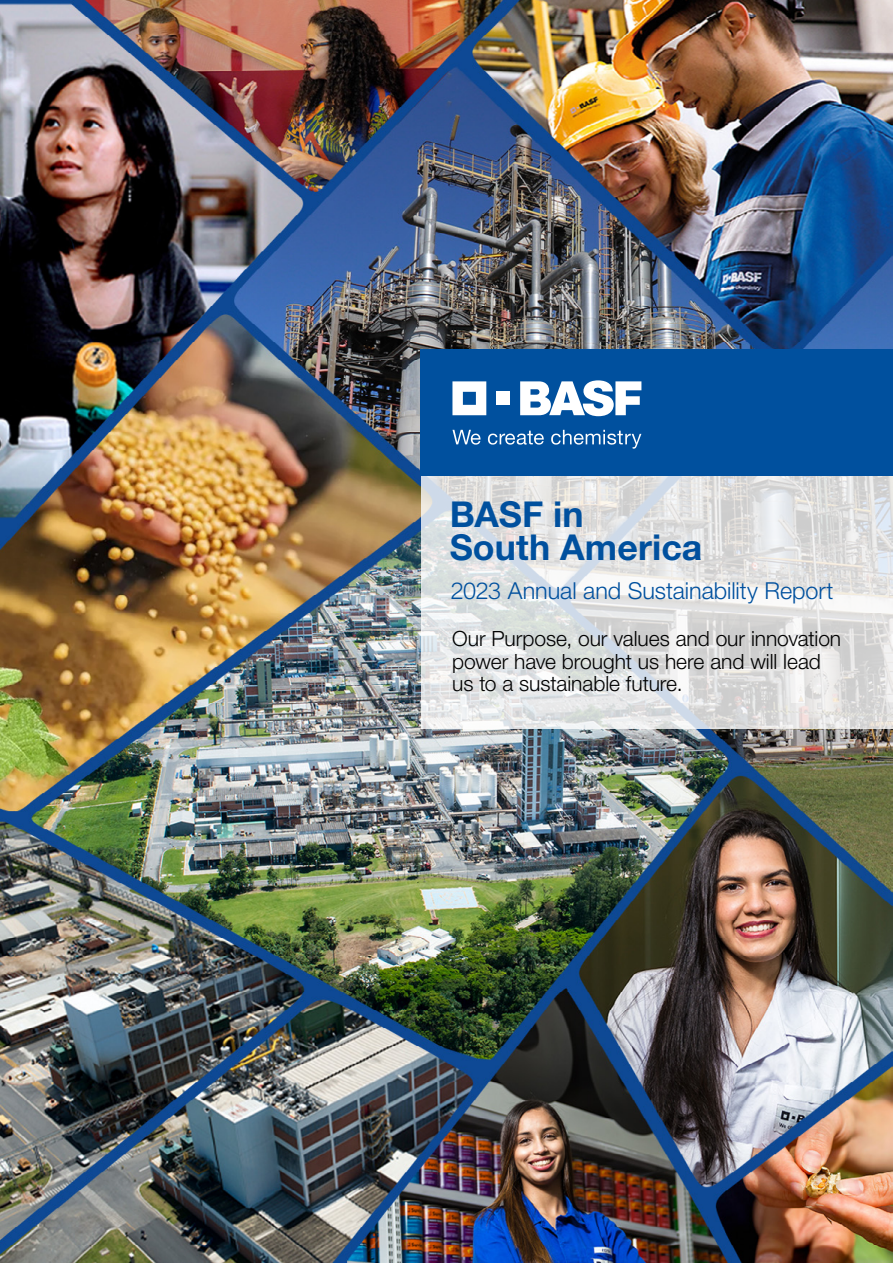
<style>
.page{position:relative;width:893px;height:1263px;background:#fff}
.page>*{position:absolute;margin:0;border:0;box-sizing:border-box;transform-origin:0 0}
.t1{font:700 35.7px/33px "Helvetica Finanz Std";letter-spacing:.005em;color:#00509e}
.t2{font:300 23.4px "Helvetica Finanz Std";letter-spacing:-.005em;color:#00509e}
.t3{font:300 21px/22.5px "Helvetica Finanz Std";letter-spacing:-.005em;color:#000}
</style>
<div class="page">
<img style="left:0;top:0;width:893px;height:1263px">
<svg style="left:421px;top:476px;width:472px;height:253px"></svg>
<div style="left:421px;top:350px;width:472px;height:126px;background:#00509e"></div>
<svg style="left:452px;top:381px;width:34px;height:34px"></svg>
<div style="left:497px;top:392px;width:13px;height:13px;background:#fff"></div>
<svg style="left:520px;top:380px;width:121px;height:36px"></svg>
<svg style="left:452px;top:430px;width:29px;height:15px"></svg>
<svg style="left:488px;top:431px;width:56px;height:14px"></svg>
<svg style="left:551px;top:430px;width:90px;height:19px"></svg>
<h1 class="t1" style="left:450px;top:497px;width:254px">BASF in<br>South America</h1>
<p class="t2" style="left:451px;top:577px;width:384px">2023 Annual and Sustainability Report</p>
<p class="t3" style="left:452px;top:627px;width:391px">Our Purpose, our values and our innovation power have brought us here and will lead us to a sustainable future.</p>
</div>
